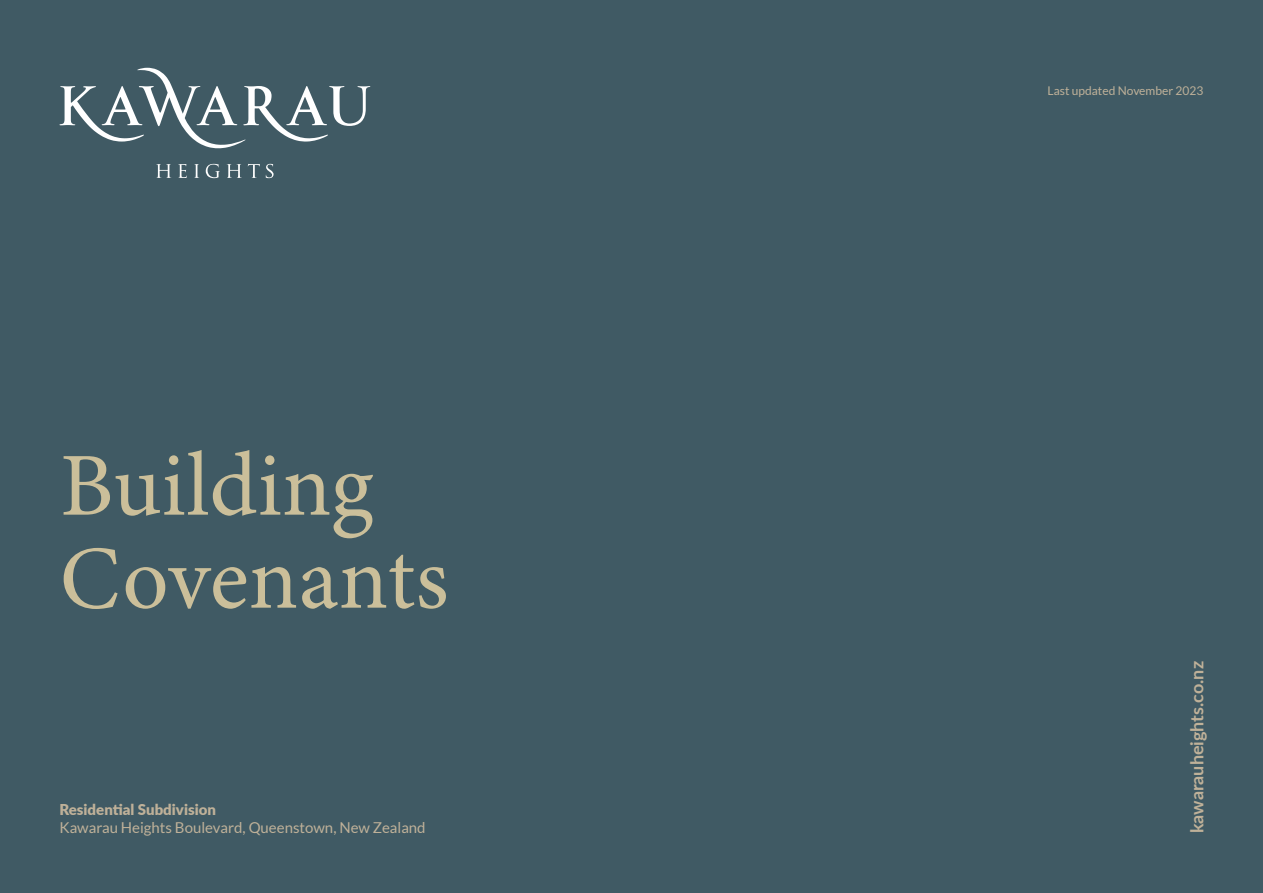
<style>
.page{position:relative;width:1263px;height:893px;background:#405a64}
.page>*{position:absolute;margin:0;border:0;box-sizing:border-box;transform-origin:0 0}
.t1{font:90px "Minion Variable Concept";color:#cbbf9a}
.t2{font:700 18px "Lato";color:#bfb199}
.t3{font:15px "Lato";color:#bfb199}
.t4{font:900 15px "Lato";color:#bfb199}
.t5{font:12px "Lato";color:#bfb199}
</style>
<div class="page">
<svg style="left:156px;top:164px;width:15px;height:14px"></svg>
<svg style="left:178px;top:164px;width:9px;height:14px"></svg>
<svg style="left:194px;top:164px;width:5px;height:14px"></svg>
<svg style="left:206px;top:164px;width:14px;height:14px"></svg>
<svg style="left:227px;top:164px;width:15px;height:14px"></svg>
<svg style="left:248px;top:164px;width:12px;height:14px"></svg>
<svg style="left:266px;top:164px;width:8px;height:14px"></svg>
<svg style="left:60px;top:68px;width:310px;height:81px"></svg>
<h1 class="t1" style="left:60px;top:423px;width:315px">Building</h1>
<h1 class="t1" style="left:60px;top:516px;width:391px">Covenants</h1>
<p class="t4" style="left:60px;top:799px;width:158px">Residential Subdivision</p>
<p class="t3" style="left:60px;top:820px;width:368px">Kawarau Heights Boulevard, Queenstown, New Zealand</p>
<p class="t5" style="left:1047px;top:84px;width:157px">Last updated November 2023</p>
<p class="t2" style="left:1184px;top:833px;width:174px;rotate:-90deg">kawarauheights.co.nz</p>
</div>
